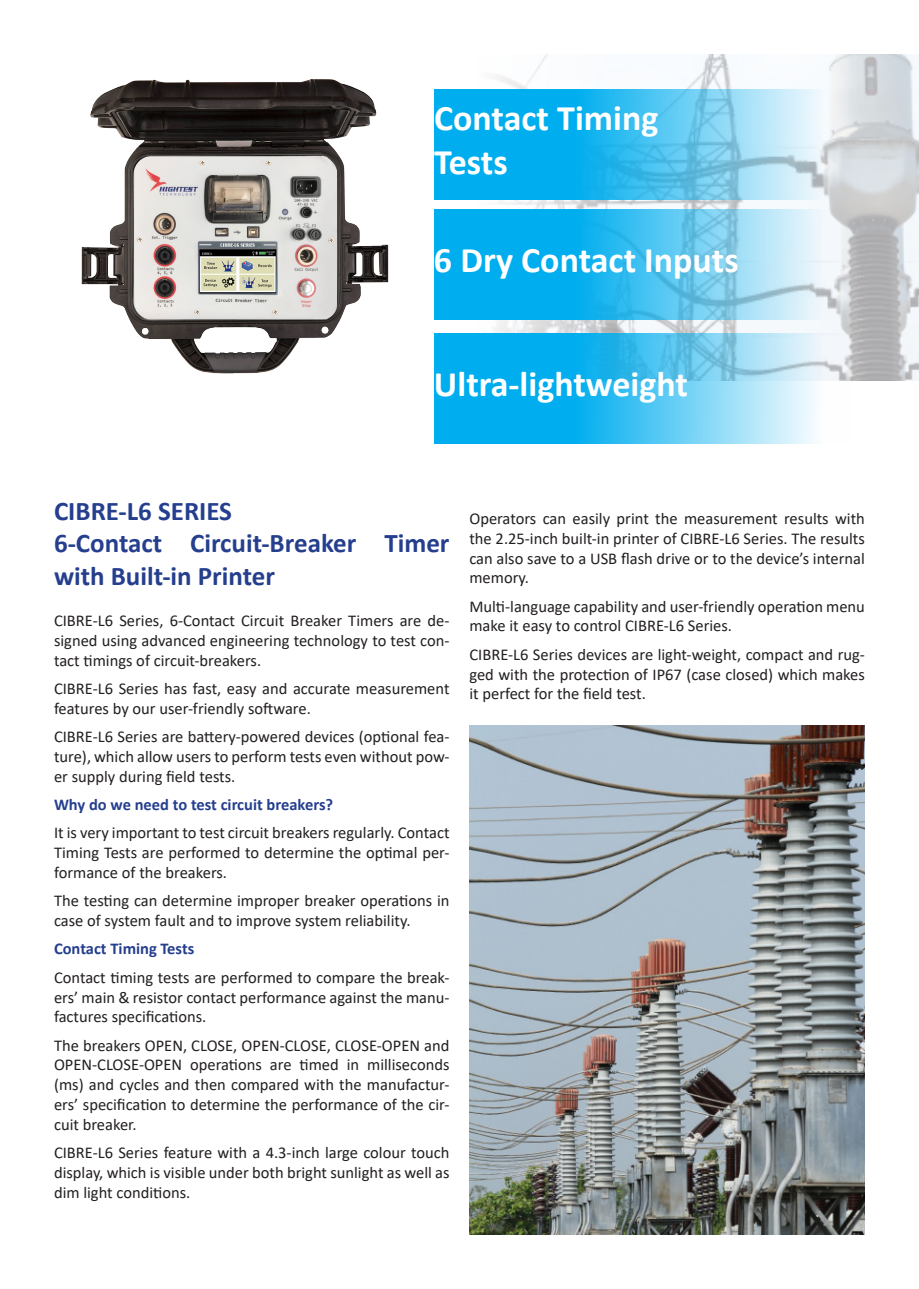
<style>
.page{position:relative;width:919px;height:1289px;background:#fff}
.page>*{position:absolute;margin:0;border:0;box-sizing:border-box;transform-origin:0 0}
.t1{font:700 36px "Calibri";color:#fff}
.t2{font:700 27px/32.4px "Calibri";color:#253f8e}
.t3{font:16.5px/19.8px "Calibri";color:#231f20;text-align:justify}
.t4{font:700 16.5px "Calibri";color:#253f8e}
</style>
<div class="page">
<img style="left:650px;top:54px;width:268px;height:327px">
<svg style="left:434px;top:54px;width:216px;height:279px"></svg>
<svg style="left:434px;top:89px;width:417px;height:111px;background:#53c4ee"></svg>
<svg style="left:434px;top:209px;width:417px;height:110px;background:#54c4ef"></svg>
<img style="left:469px;top:725px;width:395px;height:509px">
<img style="left:81px;top:79px;width:308px;height:295px">
<svg style="left:434px;top:333px;width:417px;height:110px;background:#58c7f1"></svg>
<p class="t1" style="left:434px;top:93px;width:226px">Contact Timing</p>
<p class="t1" style="left:434px;top:136px;width:75px">Tests</p>
<p class="t1" style="left:434px;top:234px;width:306px">6 Dry Contact Inputs</p>
<p class="t1" style="left:434px;top:358px;width:255px">Ultra-lightweight</p>
<p class="t2" style="left:54px;top:494px;width:179px">CIBRE-L6 SERIES</p>
<p class="t2" style="left:54px;top:526px;width:397px">6-Contact Circuit-Breaker Timer with Built-in Printer</p>
<p class="t3" style="left:54px;top:610px;width:397px">CIBRE-L6 Series, 6-Contact Circuit Breaker Timers are de&shy;signed using advanced engineering technology to test con&shy;tact timings of circuit-breakers.</p>
<p class="t3" style="left:54px;top:678px;width:397px">CIBRE-L6 Series has fast, easy and accurate measurement features by our user-friendly software.</p>
<p class="t3" style="left:54px;top:726px;width:397px">CIBRE-L6 Series are battery-powered devices (optional fea&shy;ture), which allow users to perform tests even without pow&shy;er supply during field tests.</p>
<p class="t4" style="left:54px;top:792px;width:281px">Why do we need to test circuit breakers?</p>
<p class="t3" style="left:54px;top:822px;width:397px">It is very important to test circuit breakers regularly. Contact Timing Tests are performed to determine the optimal per&shy;formance of the breakers.</p>
<p class="t3" style="left:54px;top:890px;width:397px">The testing can determine improper breaker operations in case of system fault and to improve system reliability.</p>
<p class="t4" style="left:54px;top:937px;width:142px">Contact Timing Tests</p>
<p class="t3" style="left:54px;top:966px;width:397px">Contact timing tests are performed to compare the break&shy;ers’ main &amp; resistor contact performance against the manu&shy;factures specifications.</p>
<p class="t3" style="left:54px;top:1034px;width:397px">The breakers OPEN, CLOSE, OPEN-CLOSE, CLOSE-OPEN and OPEN-CLOSE-OPEN operations are timed in milliseconds (ms) and cycles and then compared with the manufactur&shy;ers’ specification to determine the performance of the cir&shy;cuit breaker.</p>
<p class="t3" style="left:54px;top:1142px;width:397px">CIBRE-L6 Series feature with a 4.3-inch large colour touch display, which is visible under both bright sunlight as well as dim light conditions.</p>
<p class="t3" style="left:469px;top:508px;width:397px">Operators can easily print the measurement results with the 2.25-inch built-in printer of CIBRE-L6 Series. The results can also save to a USB flash drive or to the device’s internal memory.</p>
<p class="t3" style="left:469px;top:596px;width:397px">Multi-language capability and user-friendly operation menu make it easy to control CIBRE-L6 Series.</p>
<p class="t3" style="left:469px;top:644px;width:397px">CIBRE-L6 Series devices are light-weight, compact and rug&shy;ged with the protection of IP67 (case closed) which makes it perfect for the field test.</p>
</div>
